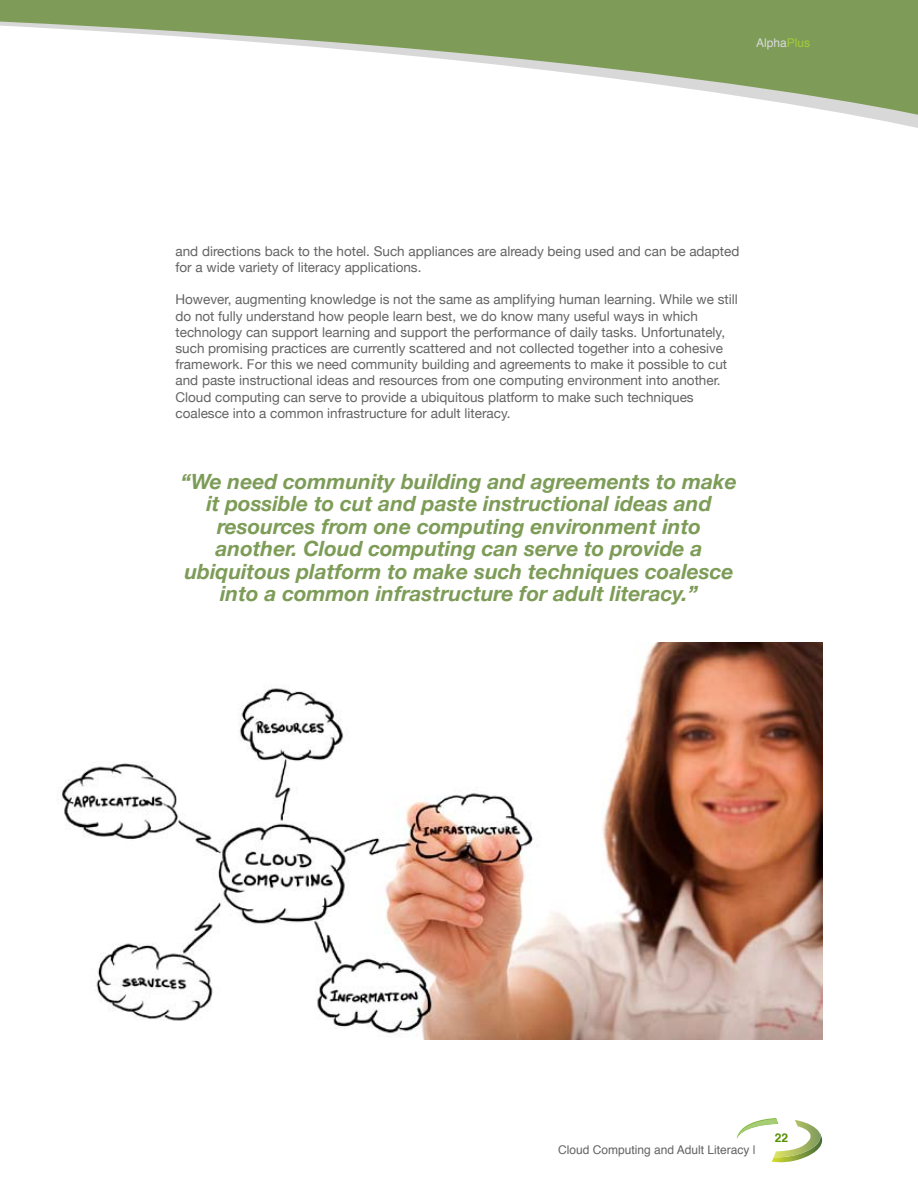
<style>
.page{position:relative;width:918px;height:1188px;background:#fff}
.page>*{position:absolute;margin:0;border:0;box-sizing:border-box;transform-origin:0 0}
.t1{font:italic 700 21px/22.5px "Helvetica Neue";color:#7d9c57;text-align:center}
.t2{font:13.5px/16.2px "Helvetica Neue";color:#636363}
.t3{font:12px "Helvetica";color:#636363}
.t4{font:12px "Helvetica";color:#dadada}
.t5{font:700 12px "Helvetica";color:#559000}
.s1{color:#a6cc3b}
</style>
<div class="page">
<img style="left:58px;top:642px;width:764px;height:397px">
<svg style="left:0;top:0;width:918px;height:128px"></svg>
<svg style="left:737px;top:1118px;width:85px;height:45px"></svg>
<p class="t4" style="left:756px;top:33px;width:56px">Alpha<span class="s1">Plus</span></p>
<p class="t2" style="left:176px;top:243px;width:565px">and directions back to the hotel. Such appliances are already being used and can be adapted for a wide variety of literacy applications.</p>
<p class="t2" style="left:176px;top:291px;width:564px">However, augmenting knowledge is not the same as amplifying human learning. While we still do not fully understand how people learn best, we do know many useful ways in which technology can support learning and support the performance of daily tasks. Unfortunately, such promising practices are currently scattered and not collected together into a cohesive framework. For this we need community building and agreements to make it possible to cut and paste instructional ideas and resources from one computing environment into another.<br>Cloud computing can serve to provide a ubiquitous platform to make such techniques coalesce into a common infrastructure for adult literacy.</p>
<p class="t1" style="left:181px;top:470px;width:558px">“We need community building and agreements to make it possible to cut and paste instructional ideas and resources from one computing environment into another. Cloud computing can serve to provide a ubiquitous platform to make such techniques coalesce into a common infrastructure for adult literacy.”</p>
<p class="t5" style="left:775px;top:1128px;width:15px">22</p>
<p class="t3" style="left:558px;top:1141px;width:199px">Cloud Computing and Adult Literacy |</p>
</div>
